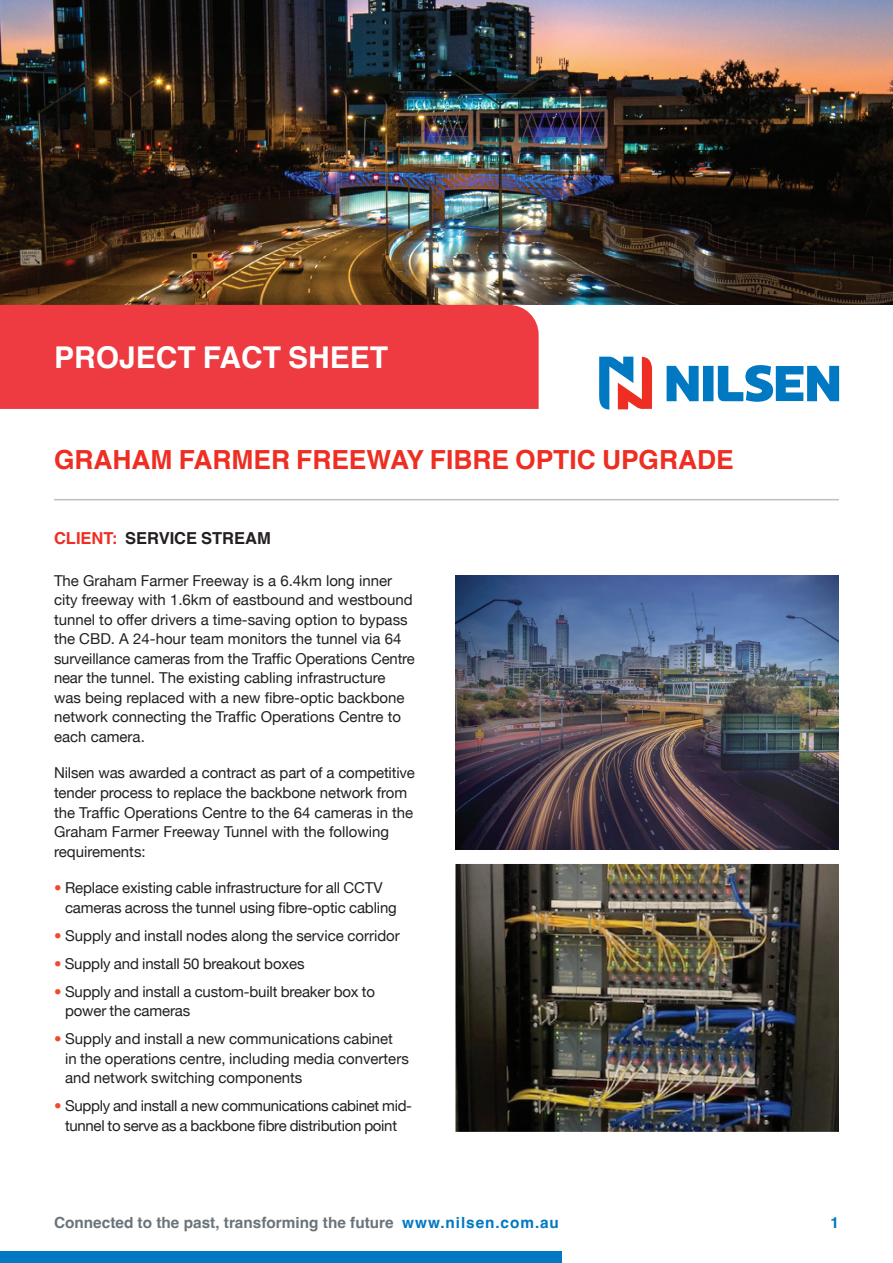
<style>
.page{position:relative;width:893px;height:1263px;background:#fff}
.page>*{position:absolute;margin:0;border:0;box-sizing:border-box;transform-origin:0 0}
.t1{font:700 30px "Helvetica";color:#fff}
.body{font:700 26.4px "Helvetica";color:#ee2e22}
.body-2{font:700 16.5px "Helvetica";color:#231f20}
.t2{font:700 15.3px "Helvetica";color:#6a747b}
.t3{font:700 15.3px "Helvetica";color:#0079c2}
.body-3{font:15px/19.5px "Helvetica Neue LT";color:#231f20}
.body-4{font:15px/19.5px "Helvetica Neue LT";letter-spacing:-.02em;color:#231f20;text-align:center}
.s1{color:#ee2e22}
.s2{color:#ef4c2f}
.s3{color:#0079c2}
</style>
<div class="page">
<img style="left:0;top:0;width:893px;height:305px">
<div style="left:0;top:305px;width:539px;height:104px;background:#ee3a41"></div>
<svg style="left:599px;top:357px;width:54px;height:53px"></svg>
<svg style="left:667px;top:365px;width:172px;height:37px"></svg>
<div style="left:0;top:1251px;width:561px;height:12px;background:#0079c2"></div>
<img style="left:455px;top:864px;width:384px;height:268px">
<hr style="left:54px;top:499px;width:785px;height:1px;background:#bebfc2">
<img style="left:455px;top:575px;width:384px;height:274px">
<h1 class="t1" style="left:54px;top:339px;width:336px">PROJECT FACT SHEET</h1>
<p class="body" style="left:54px;top:443px;width:681px">GRAHAM FARMER FREEWAY FIBRE OPTIC UPGRADE</p>
<p class="body-2" style="left:54px;top:528px;width:218px"><span class="s1">CLIENT:</span> SERVICE STREAM</p>
<p class="body-3" style="left:54px;top:571px;width:362px">The Graham Farmer Freeway is a 6.4km long inner city freeway with 1.6km of eastbound and westbound tunnel to offer drivers a time-saving option to bypass the CBD. A 24-hour team monitors the tunnel via 64 surveillance cameras from the Traffic Operations Centre near the tunnel. The existing cabling infrastructure was being replaced with a new fibre-optic backbone network connecting the Traffic Operations Centre to each camera.</p>
<p class="body-3" style="left:54px;top:763px;width:362px">Nilsen was awarded a contract as part of a competitive tender process to replace the backbone network from the Traffic Operations Centre to the 64 cameras in the Graham Farmer Freeway Tunnel with the following requirements:</p>
<p class="body-3" style="left:65px;top:878px;width:333px;text-indent:-11px"><span class="s2">•</span> Replace existing cable infrastructure for all CCTV cameras across the tunnel using fibre-optic cabling</p>
<p class="body-3" style="left:54px;top:925px;width:347px"><span class="s2">•</span> Supply and install nodes along the service corridor</p>
<p class="body-3" style="left:54px;top:953px;width:252px"><span class="s2">•</span> Supply and install 50 breakout boxes</p>
<p class="body-3" style="left:65px;top:981px;width:312px;text-indent:-11px"><span class="s2">•</span> Supply and install a custom-built breaker box to power the cameras</p>
<p class="body-3" style="left:65px;top:1029px;width:345px;text-indent:-11px"><span class="s2">•</span> Supply and install a new communications cabinet<br>in the operations centre, including media converters and network switching components</p>
<p class="body-4" style="left:54px;top:1096px;width:360px"><span class="s2">•</span> Supply and install a new communications cabinet mid&shy;tunnel to serve as a backbone fibre distribution point</p>
<p class="t2" style="left:54px;top:1213px;width:506px">Connected to the past, transforming the future <span class="s3">www.nilsen.com.au</span></p>
<p class="t3" style="left:830px;top:1213px;width:10px">1</p>
</div>
